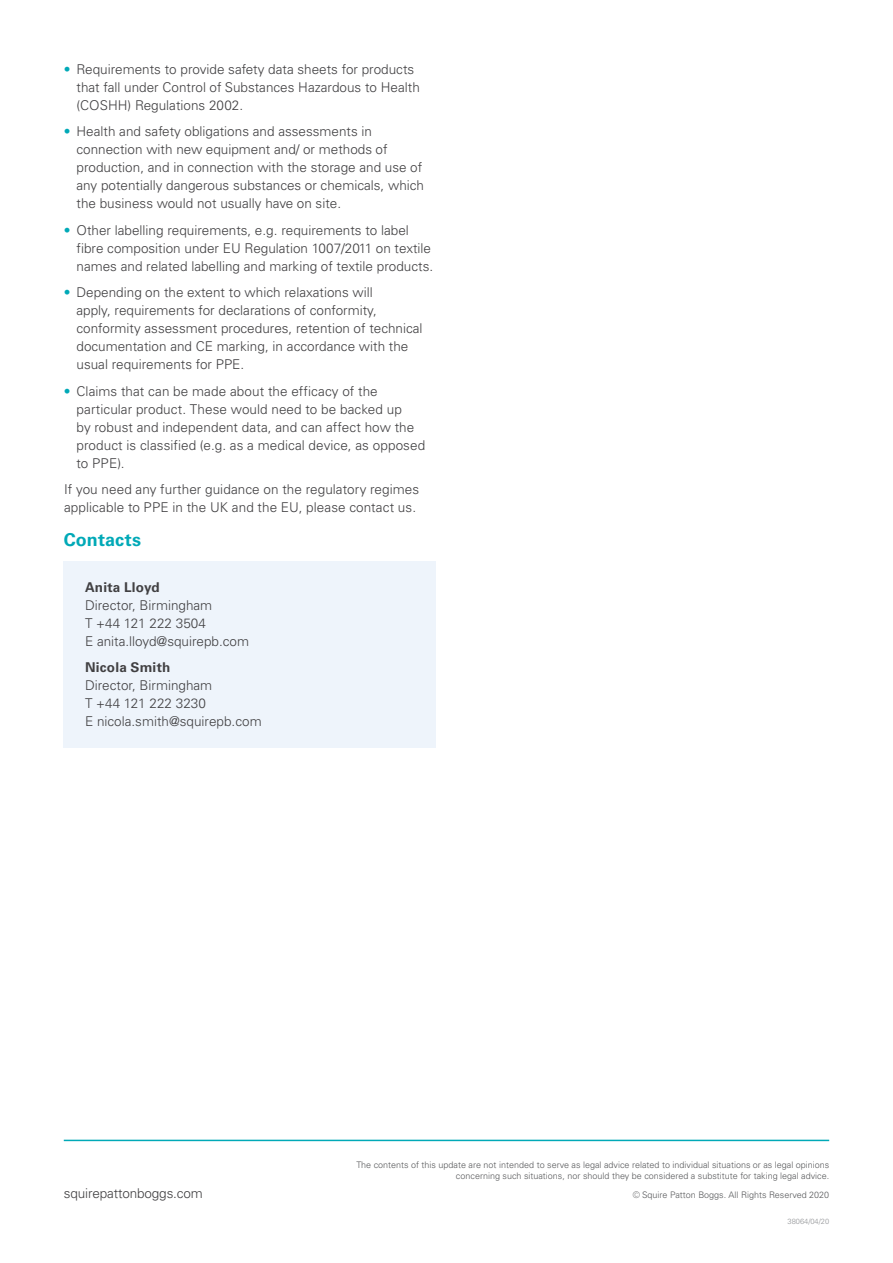
<style>
.page{position:relative;width:893px;height:1263px;background:#fff}
.page>*{position:absolute;margin:0;border:0;box-sizing:border-box;transform-origin:0 0}
.Body{font:700 18px "Univers LTCYR 65";letter-spacing:.01em;color:#00a9b7}
.t1{font:300 13.5px/18px "Univers LTCYR 45";color:#414042}
.t2{font:300 9px/10.8px "Univers LTCYR 45";color:#58595b;text-align:right}
.t3{font:300 7.5px "Univers LTCYR 45";color:#939598}
.s1{color:#00a9b7}
.s2{font-family:"Univers LTCYR 65";font-weight:700}
</style>
<div class="page">
<div style="left:64px;top:561px;width:372px;height:186px;background:#eef4fb"></div>
<hr style="left:64px;top:1140px;width:765px;height:1px;background:#00a9b7">
<p class="t1" style="left:77px;top:59px;width:345px;text-indent:-13px"><span class="s1">•</span> Requirements to provide safety data sheets for products that fall under Control of Substances Hazardous to Health (COSHH) Regulations 2002.</p>
<p class="t1" style="left:77px;top:122px;width:349px;text-indent:-13px"><span class="s1">•</span> Health and safety obligations and assessments in connection with new equipment and/ or methods of production, and in connection with the storage and use of any potentially dangerous substances or chemicals, which the business would not usually have on site.</p>
<p class="t1" style="left:77px;top:220px;width:358px;text-indent:-13px"><span class="s1">•</span> Other labelling requirements, e.g. requirements to label fibre composition under EU Regulation 1007/2011 on textile names and related labelling and marking of textile products.</p>
<p class="t1" style="left:77px;top:283px;width:348px;text-indent:-13px"><span class="s1">•</span> Depending on the extent to which relaxations will<br>apply, requirements for declarations of conformity, conformity assessment procedures, retention of technical documentation and CE marking, in accordance with the usual requirements for PPE.</p>
<p class="t1" style="left:77px;top:381px;width:350px;text-indent:-13px"><span class="s1">•</span> Claims that can be made about the efficacy of the particular product. These would need to be backed up<br>by robust and independent data, and can affect how the product is classified (e.g. as a medical device, as opposed to PPE).</p>
<p class="t1" style="left:64px;top:480px;width:357px">If you need any further guidance on the regulatory regimes applicable to PPE in the UK and the EU, please contact us.</p>
<p class="Body" style="left:64px;top:527px;width:79px">Contacts</p>
<p class="t1" style="left:85px;top:577px;width:166px"><span class="s2">Anita Lloyd<br></span>Director, Birmingham<br>T +44 121 222 3504<br>E anita.lloyd@squirepb.com</p>
<p class="t1" style="left:85px;top:658px;width:178px"><span class="s2">Nicola Smith<br></span>Director, Birmingham<br>T +44 121 222 3230<br>E nicola.smith@squirepb.com</p>
<p class="t2" style="left:356px;top:1159px;width:474px">The contents of this update are not intended to serve as legal advice related to individual situations or as legal opinions concerning such situations, nor should they be considered a substitute for taking legal advice.</p>
<p class="t1" style="left:64px;top:1184px;width:141px">squirepattonboggs.com</p>
<p class="t2" style="left:633px;top:1189px;width:198px">© Squire Patton Boggs. All Rights Reserved 2020</p>
<p class="t3" style="left:787px;top:1216px;width:43px">38064/04/20</p>
</div>
